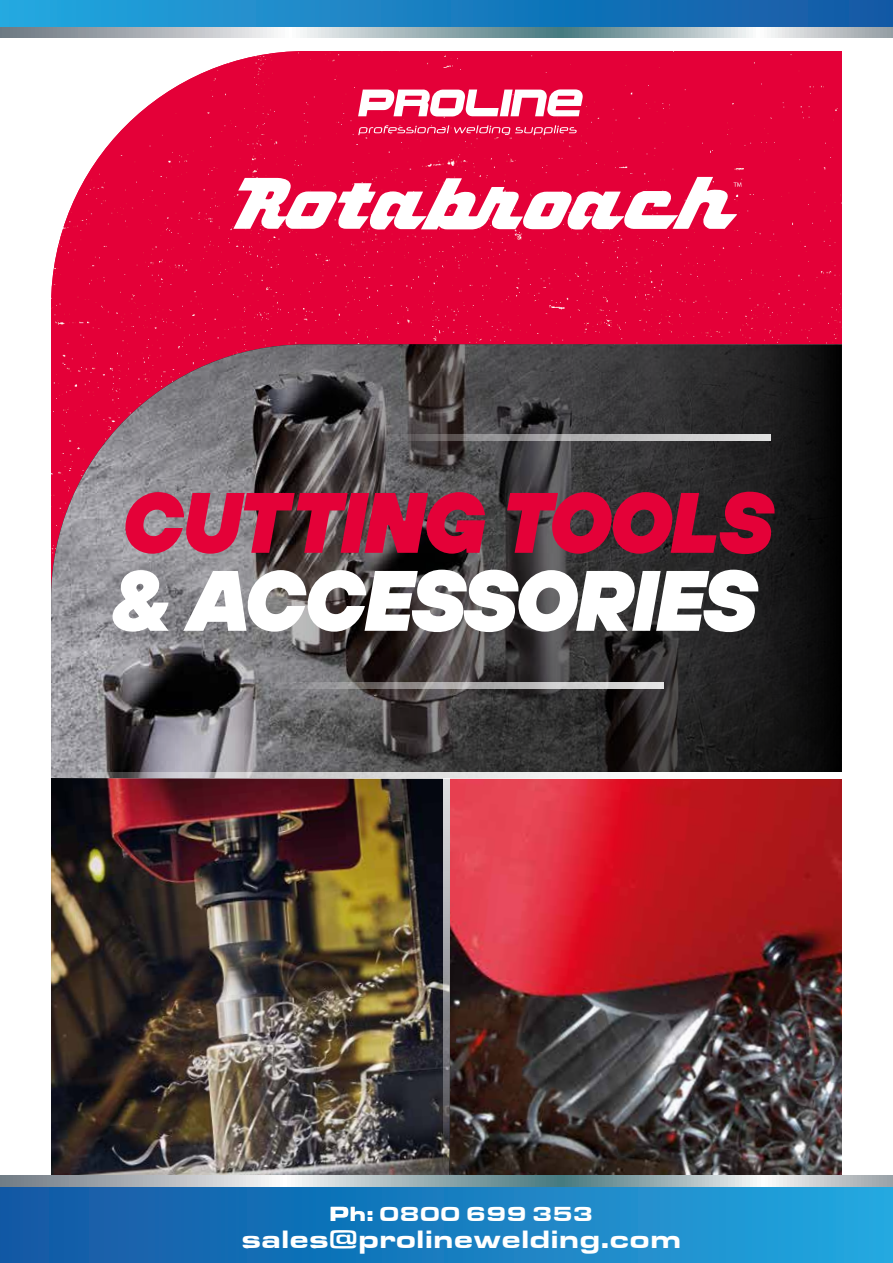
<style>
.page{position:relative;width:893px;height:1263px;background:#fff}
.page>*{position:absolute;margin:0;border:0;box-sizing:border-box;transform-origin:0 0}
.t1{font:italic 900 85.5px "TT Hoves";letter-spacing:-.04em;color:#e40138}
.t2{font:italic 900 85.5px "TT Hoves";letter-spacing:-.04em;color:#fff}
.t3{font:25.95px "Eurostar Black Extended";color:#fff}
.t4{font:21px "Eurostar Black Extended";color:#fff}
</style>
<div class="page">
<div style="left:51px;top:51px;width:791px;height:293px;background:#e40038"></div>
<img style="left:449px;top:778px;width:393px;height:398px">
<svg style="left:51px;top:344px;width:791px;height:428px;background:#514549"></svg>
<svg style="left:233px;top:177px;width:508px;height:53px"></svg>
<img style="left:51px;top:778px;width:398px;height:398px">
<svg style="left:51px;top:772px;width:541px;height:6px;background:#cac9cb"></svg>
<svg style="left:374px;top:435px;width:396px;height:6px;background:#a5a3a4"></svg>
<svg style="left:268px;top:682px;width:396px;height:6px;background:#acabab"></svg>
<svg style="left:443px;top:778px;width:6px;height:396px;background:#98989b"></svg>
<div style="left:0;top:0;width:893px;height:29px;background:linear-gradient(to right,#23a7df,#1057a3)"></div>
<svg style="left:0;top:27px;width:893px;height:10px;background:#a8b6bb"></svg>
<div style="left:11px;top:43px;width:108px;height:81px;background:#fff"></div>
<svg style="left:358px;top:125px;width:219px;height:10px;background:#e93964"></svg>
<svg style="left:358px;top:89px;width:225px;height:27px"></svg>
<div style="left:0;top:1185px;width:893px;height:78px;background:linear-gradient(to right,#1056a3,#23a7df)"></div>
<svg style="left:0;top:1176px;width:893px;height:10px;background:#a9b7bc"></svg>
<h1 class="t1" style="left:118px;top:464px;width:654px">CUTTING TOOLS</h1>
<h1 class="t2" style="left:108px;top:542px;width:648px">&amp; ACCESSORIES</h1>
<p class="t4" style="left:329px;top:1200px;width:265px">Ph: 0800 699 353</p>
<p class="t3" style="left:241px;top:1223px;width:441px">sales@prolinewelding.com</p>
</div>
